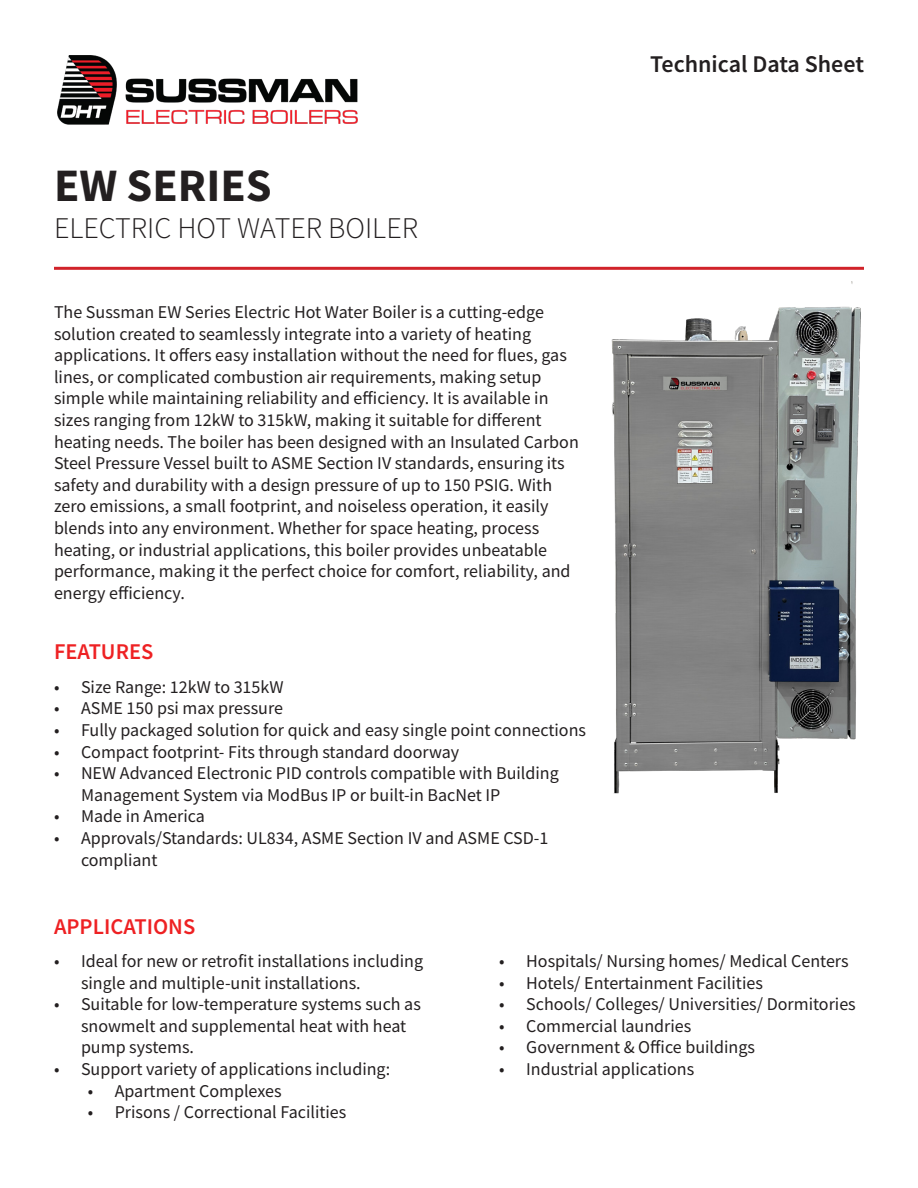
<style>
.page{position:relative;width:918px;height:1188px;background:#fff}
.page>*{position:absolute;margin:0;border:0;box-sizing:border-box;transform-origin:0 0}
.t1{font:700 46.5px "Source Sans Pro";color:#231f20}
.t2{font:300 30px "Source Sans Pro";color:#231f20}
.t3{font:600 24px "Source Sans Pro";color:#231f20}
.t4{font:600 22.5px "Source Sans Pro";color:#ee2123}
.t5{font:18px/21.6px "Source Sans Pro";color:#231f20}
</style>
<div class="page">
<img style="left:58px;top:55px;width:300px;height:70px">
<img style="left:611px;top:282px;width:250px;height:512px">
<hr style="left:54px;top:267px;width:810px;height:3px;background:#d1232a">
<p class="t1" style="left:54px;top:154px;width:219px">EW SERIES</p>
<p class="t2" style="left:54px;top:210px;width:366px">ELECTRIC HOT WATER BOILER</p>
<p class="t5" style="left:54px;top:301px;width:526px">The Sussman EW Series Electric Hot Water Boiler is a cutting-edge solution created to seamlessly integrate into a variety of heating applications. It offers easy installation without the need for flues, gas lines, or complicated combustion air requirements, making setup simple while maintaining reliability and efficiency. It is available in sizes ranging from 12kW to 315kW, making it suitable for different heating needs. The boiler has been designed with an Insulated Carbon Steel Pressure Vessel built to ASME Section IV standards, ensuring its safety and durability with a design pressure of up to 150 PSIG. With zero emissions, a small footprint, and noiseless operation, it easily blends into any environment. Whether for space heating, process heating, or industrial applications, this boiler provides unbeatable performance, making it the perfect choice for comfort, reliability, and energy efficiency.</p>
<p class="t4" style="left:54px;top:637px;width:101px">FEATURES</p>
<p class="t5" style="left:54px;top:676px;width:231px">• Size Range: 12kW to 315kW</p>
<p class="t5" style="left:54px;top:697px;width:231px">• ASME 150 psi max pressure</p>
<p class="t5" style="left:54px;top:719px;width:534px">• Fully packaged Solution for quick and easy single point connections</p>
<p class="t5" style="left:54px;top:741px;width:407px">• Compact footprint- Fits through standard doorway</p>
<p class="t5" style="left:81px;top:762px;width:479px;text-indent:-27px">• NEW Advanced Electronic PID controls compatible with Building<br>Management System via ModBus IP or built-in BacNet IP</p>
<p class="t5" style="left:54px;top:805px;width:152px">• Made in America</p>
<p class="t5" style="left:81px;top:827px;width:469px;text-indent:-27px">• Approvals/Standards: UL834, ASME Section IV and ASME CSD-1 compliant</p>
<p class="t4" style="left:54px;top:911px;width:143px">APPLICATIONS</p>
<p class="t3" style="left:650px;top:48px;width:215px">Technical Data Sheet</p>
<p class="t5" style="left:81px;top:950px;width:344px;text-indent:-27px">• Ideal for new or retrofit installations including single and multiple-unit installations.</p>
<p class="t5" style="left:81px;top:993px;width:341px;text-indent:-27px">• Suitable for low-temperature systems such as snowmelt and supplemental heat with heat pump systems.</p>
<p class="t5" style="left:54px;top:1058px;width:338px">• Support variety of applications including:</p>
<p class="t5" style="left:88px;top:1080px;width:195px">• Apartment Complexes</p>
<p class="t5" style="left:88px;top:1101px;width:260px">• Prisons / Correctional Facilities</p>
<p class="t5" style="left:499px;top:950px;width:351px">• Hospitals/ Nursing homes/ Medical Centers</p>
<p class="t5" style="left:499px;top:972px;width:265px">• Hotels/ Entertainment Facilities</p>
<p class="t5" style="left:499px;top:993px;width:358px">• Schools/ Colleges/ Universities/ Dormitories</p>
<p class="t5" style="left:499px;top:1015px;width:194px">• Commercial laundries</p>
<p class="t5" style="left:499px;top:1037px;width:257px">• Government &amp; Office buildings</p>
<p class="t5" style="left:499px;top:1058px;width:197px">• Industrial applications</p>
</div>
